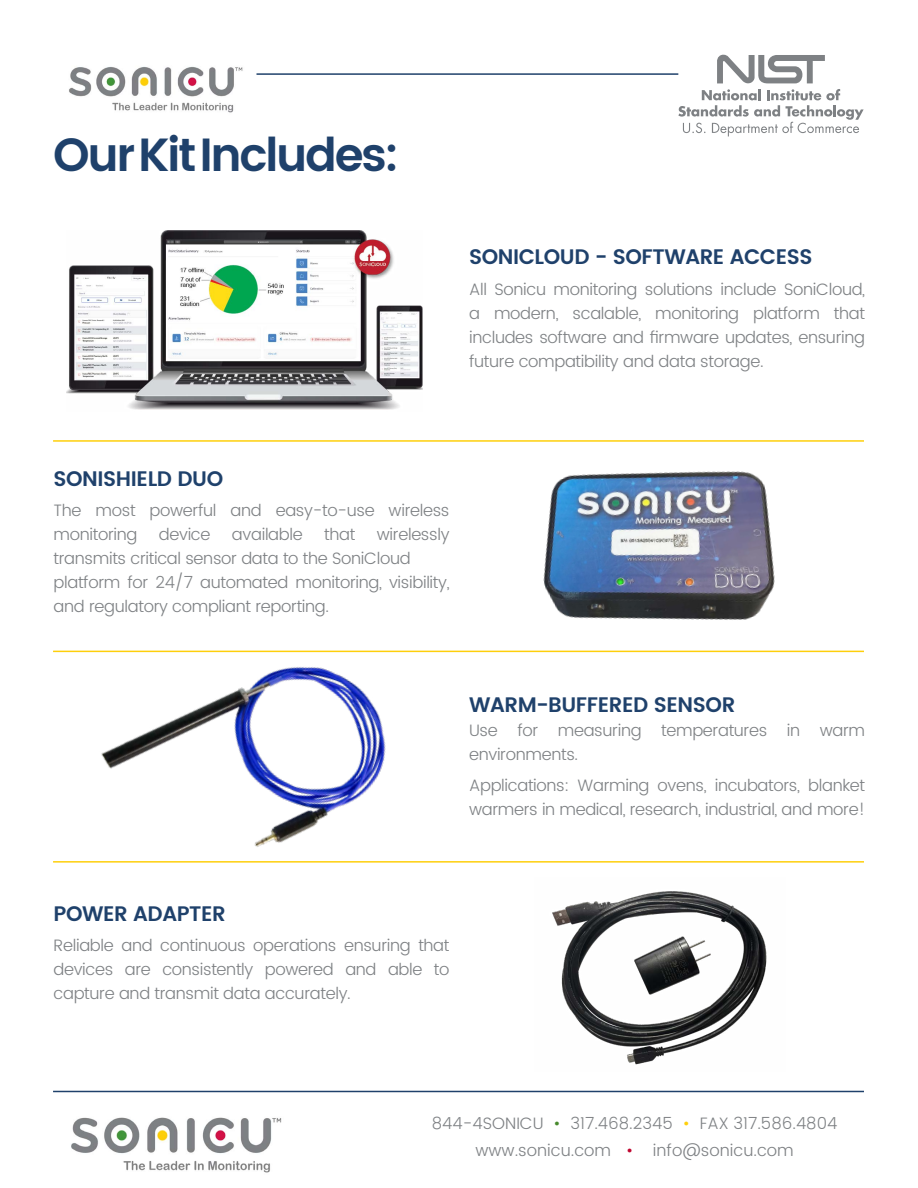
<style>
.page{position:relative;width:918px;height:1188px;background:#fff}
.page>*{position:absolute;margin:0;border:0;box-sizing:border-box;transform-origin:0 0}
.t1{font:600 46.5px "Poppins";letter-spacing:-.05em;color:#1f416b}
.t2{font:600 21px "Poppins";letter-spacing:-.02em;color:#1f416b}
.t3{font:300 16.5px/24px "Poppins";letter-spacing:-.02em;color:#7e8184}
.t4{font:300 16.5px/27px "Poppins";color:#7e8184;text-align:center}
.s1{color:#488a2d}
.s2{color:#fecf0b}
.s3{color:#c00630}
</style>
<div class="page">
<hr style="left:53px;top:1091px;width:811px;height:1px;background:#1f416b">
<img style="left:71px;top:1117px;width:211px;height:56px">
<img style="left:66px;top:230px;width:357px;height:180px">
<img style="left:518px;top:471px;width:284px;height:182px">
<hr style="left:53px;top:440px;width:811px;height:2px;background:#fecf0b">
<hr style="left:53px;top:651px;width:811px;height:1px;background:#fecf0b">
<hr style="left:53px;top:861px;width:811px;height:2px;background:#fecf0b">
<img style="left:69px;top:66px;width:174px;height:47px">
<hr style="left:256px;top:73px;width:422px;height:2px;background:#1f416b">
<svg style="left:678px;top:54px;width:186px;height:82px"></svg>
<img style="left:78px;top:650px;width:348px;height:213px">
<img style="left:552px;top:891px;width:215px;height:174px">
<h1 class="t1" style="left:53px;top:120px;width:347px">Our Kit Includes:</h1>
<p class="t2" style="left:469px;top:241px;width:345px">SONICLOUD - SOFTWARE ACCESS</p>
<p class="t3" style="left:469px;top:278px;width:398px;text-align:justify">All Sonicu monitoring solutions include SoniCloud, a modern, scalable, monitoring platform that includes software and firmware updates, ensuring future compatibility and data storage.</p>
<p class="t2" style="left:54px;top:462px;width:171px">SONISHIELD DUO</p>
<p class="t3" style="left:54px;top:499px;width:398px">The most powerful and easy-to-use wireless monitoring</p>
<p class="t3" style="left:54px;top:523px;width:398px;text-indent:323px">wirelessly transmits critical sensor data to the SoniCloud platform for 24/7 automated monitoring, visibility, and regulatory compliant reporting.</p>
<p class="t3" style="left:159px;top:523px;width:53px">device</p>
<p class="t3" style="left:232px;top:523px;width:72px">available</p>
<p class="t3" style="left:324px;top:523px;width:33px">that</p>
<p class="t2" style="left:469px;top:689px;width:268px">WARM-BUFFERED SENSOR</p>
<p class="t3" style="left:469px;top:719px;width:398px">Use for measuring temperatures in warm environments.</p>
<p class="t3" style="left:469px;top:773px;width:398px">Applications: Warming ovens, incubators, blanket warmers in medical, research, industrial, and more!</p>
<p class="t2" style="left:54px;top:898px;width:174px">POWER ADAPTER</p>
<p class="t3" style="left:54px;top:934px;width:398px;text-align:justify">Reliable and continuous operations ensuring that devices are consistently powered and able to capture and transmit data accurately.</p>
<p class="t4" style="left:432px;top:1110px;width:407px">844-4SONICU <span class="s1">•</span> 317.468.2345 <span class="s2">•</span> FAX 317.586.4804 www.sonicu.com <span class="s3">•</span> info@sonicu.com</p>
</div>
